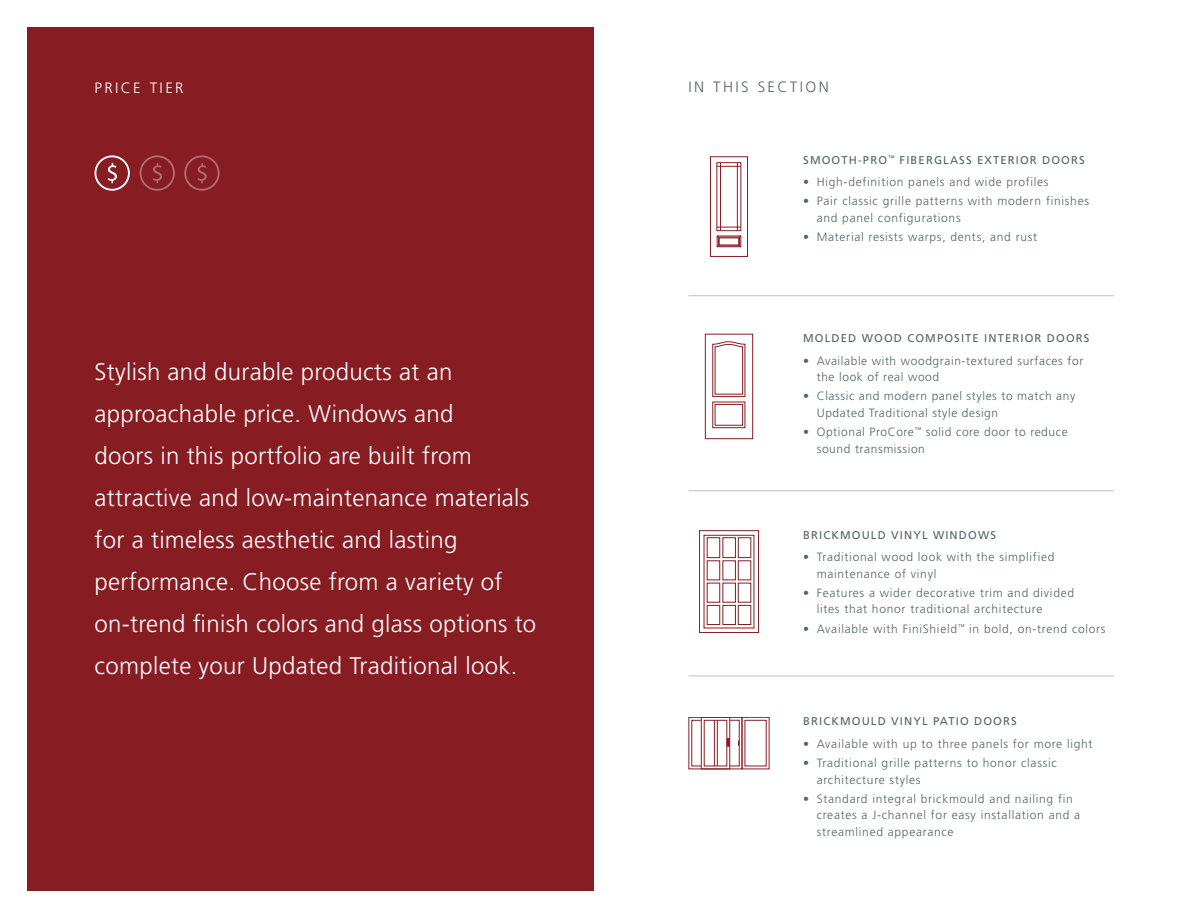
<style>
.page{position:relative;width:1188px;height:918px;background:#fff}
.page>*{position:absolute;margin:0;border:0;box-sizing:border-box;transform-origin:0 0}
.t1{font:300 24px/42px "Frutiger LT Std";letter-spacing:.015em;color:#fff}
.t2{font:300 15px "Frutiger LT Std";letter-spacing:.16em;color:#5e6161}
.t3{font:300 15px "Frutiger LT Std";letter-spacing:.16em;color:#fff}
.t4{font:300 12px/16.5px "Frutiger LT Std";letter-spacing:.06em;color:#536466}
.t5{font:11.25px "Frutiger LT Std";letter-spacing:.1em;color:#536466}
</style>
<div class="page">
<div style="left:27px;top:27px;width:567px;height:864px;background:#871d22"></div>
<hr style="left:688px;top:676px;width:426px;height:1px;background:#bcbec0">
<hr style="left:688px;top:490px;width:426px;height:1px;background:#bcbec0">
<hr style="left:688px;top:295px;width:426px;height:1px;background:#bcbec0">
<svg style="left:691px;top:717px;width:39px;height:52px"></svg>
<div style="left:729px;top:720px;width:11px;height:46px;border:1px solid #871c22"></div>
<svg style="left:738px;top:717px;width:32px;height:52px"></svg>
<div style="left:699px;top:530px;width:60px;height:103px;border:1px solid #871c22"></div>
<div style="left:707px;top:560px;width:13px;height:20px;border:1px solid #871c22"></div>
<div style="left:723px;top:560px;width:13px;height:20px;border:1px solid #871c22"></div>
<div style="left:707px;top:537px;width:13px;height:21px;border:1px solid #871c22"></div>
<div style="left:723px;top:537px;width:13px;height:21px;border:1px solid #871c22"></div>
<div style="left:738px;top:560px;width:13px;height:20px;border:1px solid #871c22"></div>
<div style="left:738px;top:537px;width:13px;height:21px;border:1px solid #871c22"></div>
<div style="left:707px;top:583px;width:13px;height:20px;border:1px solid #871c22"></div>
<div style="left:723px;top:583px;width:13px;height:20px;border:1px solid #871c22"></div>
<div style="left:738px;top:583px;width:13px;height:20px;border:1px solid #871c22"></div>
<div style="left:707px;top:605px;width:13px;height:20px;border:1px solid #871c22"></div>
<div style="left:723px;top:605px;width:13px;height:20px;border:1px solid #871c22"></div>
<div style="left:738px;top:605px;width:13px;height:20px;border:1px solid #871c22"></div>
<div style="left:705px;top:334px;width:48px;height:105px;border:1px solid #871c22"></div>
<div style="left:712px;top:402px;width:33px;height:26px;border:1px solid #871c22"></div>
<div style="left:715px;top:404px;width:28px;height:22px;border:1px solid #871c22"></div>
<svg style="left:712px;top:341px;width:34px;height:56px"></svg>
<div style="left:710px;top:156px;width:38px;height:101px;border:1px solid #871c23"></div>
<svg style="left:716px;top:235px;width:26px;height:12px"></svg>
<hr style="left:720px;top:163px;width:1px;height:68px;background:#871c23">
<hr style="left:737px;top:163px;width:1px;height:68px;background:#871c23">
<svg style="left:717px;top:227px;width:24px;height:1px"></svg>
<svg style="left:717px;top:166px;width:24px;height:1px"></svg>
<div style="left:95px;top:155px;width:35px;height:36px;border:2px solid #fff;border-radius:50%"></div>
<svg style="left:108px;top:163px;width:9px;height:20px"></svg>
<div style="left:140px;top:155px;width:35px;height:36px;border:2px solid #fff;border-radius:50%"></div>
<svg style="left:153px;top:163px;width:9px;height:20px"></svg>
<div style="left:184px;top:155px;width:36px;height:36px;border:2px solid #fff;border-radius:50%"></div>
<svg style="left:197px;top:163px;width:10px;height:20px"></svg>
<p class="t3" style="left:94px;top:79px;width:91px">PRICE TIER</p>
<p class="t2" style="left:688px;top:79px;width:142px">IN THIS SECTION</p>
<p class="t1" style="left:94px;top:351px;width:443px">Stylish and durable products at an approachable price. Windows and<br>doors in this portfolio are built from attractive and low-maintenance materials for a timeless aesthetic and lasting performance. Choose from a variety of on-trend finish colors and glass options to complete your Updated Traditional look.</p>
<p class="t5" style="left:803px;top:153px;width:283px">SMOOTH-PRO<sup>™</sup> FIBERGLASS EXTERIOR DOORS</p>
<p class="t4" style="left:803px;top:174px;width:247px">• High-definition panels and wide profiles</p>
<p class="t4" style="left:817px;top:193px;width:274px;text-indent:-14px">• Pair classic grille patterns with modern finishes and panel configurations</p>
<p class="t4" style="left:803px;top:229px;width:235px">• Material resists warps, dents, and rust</p>
<p class="t5" style="left:803px;top:332px;width:288px">MOLDED WOOD COMPOSITE INTERIOR DOORS</p>
<p class="t4" style="left:817px;top:352px;width:268px;text-indent:-14px">• Available with woodgrain-textured surfaces for the look of real wood</p>
<p class="t4" style="left:817px;top:388px;width:260px;text-indent:-14px">• Classic and modern panel styles to match any<br>Updated Traditional style design</p>
<p class="t4" style="left:817px;top:424px;width:253px;text-indent:-14px">• Optional ProCore<sup>™</sup> solid core door to reduce sound transmission</p>
<p class="t5" style="left:803px;top:528px;width:194px">BRICKMOULD VINYL WINDOWS</p>
<p class="t4" style="left:817px;top:549px;width:239px;text-indent:-14px">• Traditional wood look with the simplified maintenance of vinyl</p>
<p class="t4" style="left:817px;top:585px;width:259px;text-indent:-14px">• Features a wider decorative trim and divided lites that honor traditional architecture</p>
<p class="t4" style="left:803px;top:620px;width:304px">• Available with FiniShield<sup>™</sup> in bold, on-trend colors</p>
<p class="t5" style="left:803px;top:715px;width:215px">BRICKMOULD VINYL PATIO DOORS</p>
<p class="t4" style="left:803px;top:736px;width:291px">• Available with up to three panels for more light</p>
<p class="t4" style="left:817px;top:755px;width:242px;text-indent:-14px">• Traditional grille patterns to honor classic architecture styles</p>
<p class="t4" style="left:817px;top:791px;width:265px;text-indent:-14px">• Standard integral brickmould and nailing fin creates a J-channel for easy installation and a streamlined appearance</p>
</div>
